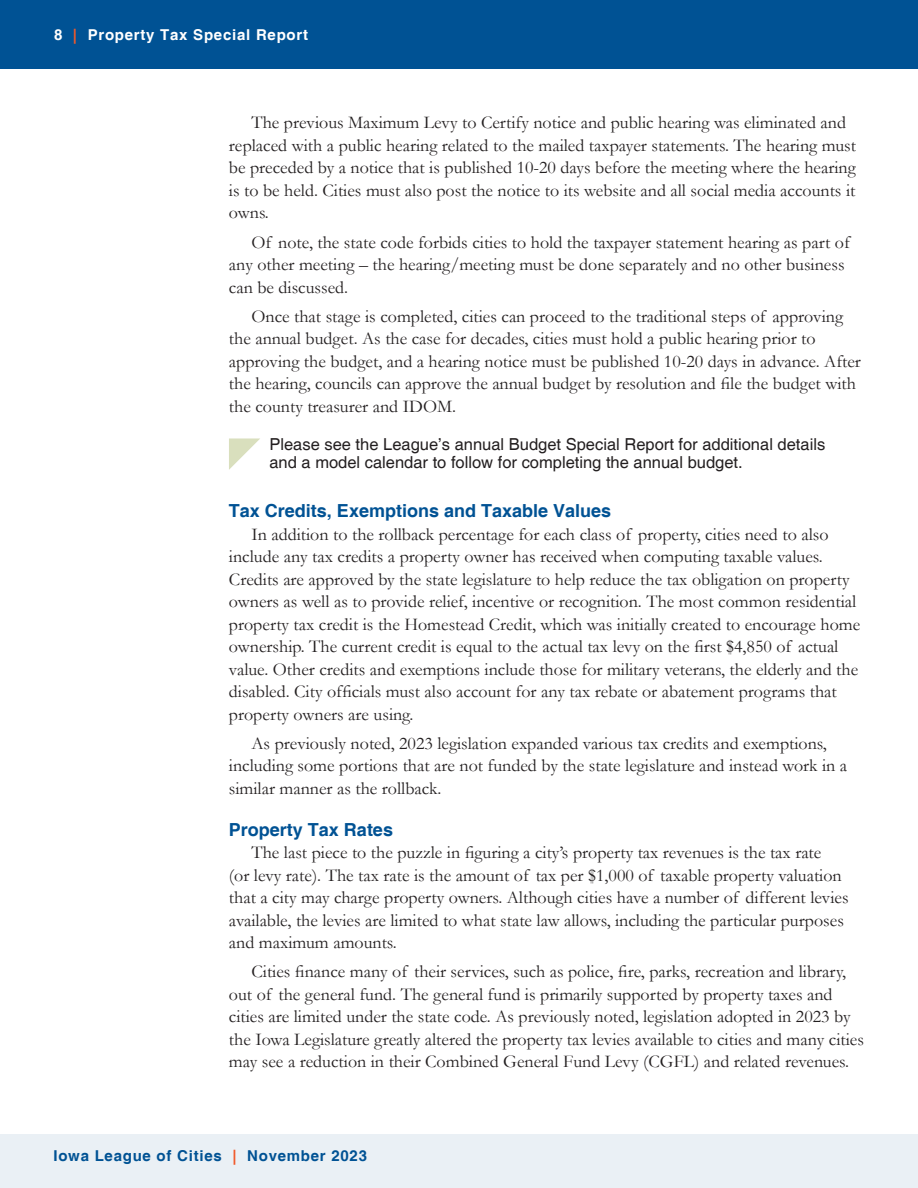
<style>
.page{position:relative;width:918px;height:1188px;background:#fff}
.page>*{position:absolute;margin:0;border:0;box-sizing:border-box;transform-origin:0 0}
.Body_Text{font:18px/22.5px "Garamond";color:#231f20}
.Blue_Subheader{font:700 18px "Helvetica";color:#005294}
.Info{font:16.5px/18.1px "Helvetica";color:#231f20}
.t1{font:700 15px "Helvetica";letter-spacing:.05em;color:#005294}
.t2{font:700 15px "Helvetica";letter-spacing:.05em;color:#fff}
.s1{color:#f1592a}
</style>
<div class="page">
<div style="left:0;top:0;width:918px;height:69px;background:#005294"></div>
<div style="left:0;top:1134px;width:918px;height:54px;background:#eaf0f5"></div>
<svg style="left:229px;top:438px;width:31px;height:32px"></svg>
<p class="t2" style="left:54px;top:26px;width:256px">8 <span class="s1">|</span> Property Tax Special Report</p>
<p class="Body_Text" style="left:229px;top:111px;width:629px;text-indent:22px">The previous Maximum Levy to Certify notice and public hearing was eliminated and replaced with a public hearing related to the mailed taxpayer statements. The hearing must be preceded by a notice that is published 10-20 days before the meeting where the hearing is to be held. Cities must also post the notice to its website and all social media accounts it owns.</p>
<p class="Body_Text" style="left:229px;top:230px;width:622px;text-indent:22px">Of note, the state code forbids cities to hold the taxpayer statement hearing as part of any other meeting – the hearing/meeting must be done separately and no other business can be discussed.</p>
<p class="Body_Text" style="left:229px;top:305px;width:633px;text-indent:22px">Once that stage is completed, cities can proceed to the traditional steps of approving the annual budget. As the case for decades, cities must hold a public hearing prior to approving the budget, and a hearing notice must be published 10-20 days in advance. After the hearing, councils can approve the annual budget by resolution and file the budget with the county treasurer and IDOM.</p>
<p class="Info" style="left:269px;top:436px;width:557px">Please see the League’s annual Budget Special Report for additional details and a model calendar to follow for completing the annual budget.</p>
<p class="Blue_Subheader" style="left:229px;top:500px;width:384px">Tax Credits, Exemptions and Taxable Values</p>
<p class="Body_Text" style="left:229px;top:522px;width:633px;text-indent:22px">In addition to the rollback percentage for each class of property, cities need to also include any tax credits a property owner has received when computing taxable values.<br>Credits are approved by the state legislature to help reduce the tax obligation on property owners as well as to provide relief, incentive or recognition. The most common residential property tax credit is the Homestead Credit, which was initially created to encourage home ownership. The current credit is equal to the actual tax levy on the first $4,850 of actual value. Other credits and exemptions include those for military veterans, the elderly and the disabled. City officials must also account for any tax rebate or abatement programs that property owners are using.</p>
<p class="Body_Text" style="left:229px;top:731px;width:620px;text-indent:22px">As previously noted, 2023 legislation expanded various tax credits and exemptions, including some portions that are not funded by the state legislature and instead work in a similar manner as the rollback.</p>
<p class="Blue_Subheader" style="left:229px;top:818px;width:166px">Property Tax Rates</p>
<p class="Body_Text" style="left:229px;top:841px;width:621px;text-indent:22px">The last piece to the puzzle in figuring a city’s property tax revenues is the tax rate<br>(or levy rate). The tax rate is the amount of tax per $1,000 of taxable property valuation that a city may charge property owners. Although cities have a number of different levies available, the levies are limited to what state law allows, including the particular purposes and maximum amounts.</p>
<p class="Body_Text" style="left:229px;top:960px;width:637px;text-indent:22px">Cities finance many of their services, such as police, fire, parks, recreation and library, out of the general fund. The general fund is primarily supported by property taxes and cities are limited under the state code. As previously noted, legislation adopted in 2023 by the Iowa Legislature greatly altered the property tax levies available to cities and many cities may see a reduction in their Combined General Fund Levy (CGFL) and related revenues.</p>
<p class="t1" style="left:53px;top:1147px;width:315px">Iowa League of Cities <span class="s1">|</span> November 2023</p>
</div>
